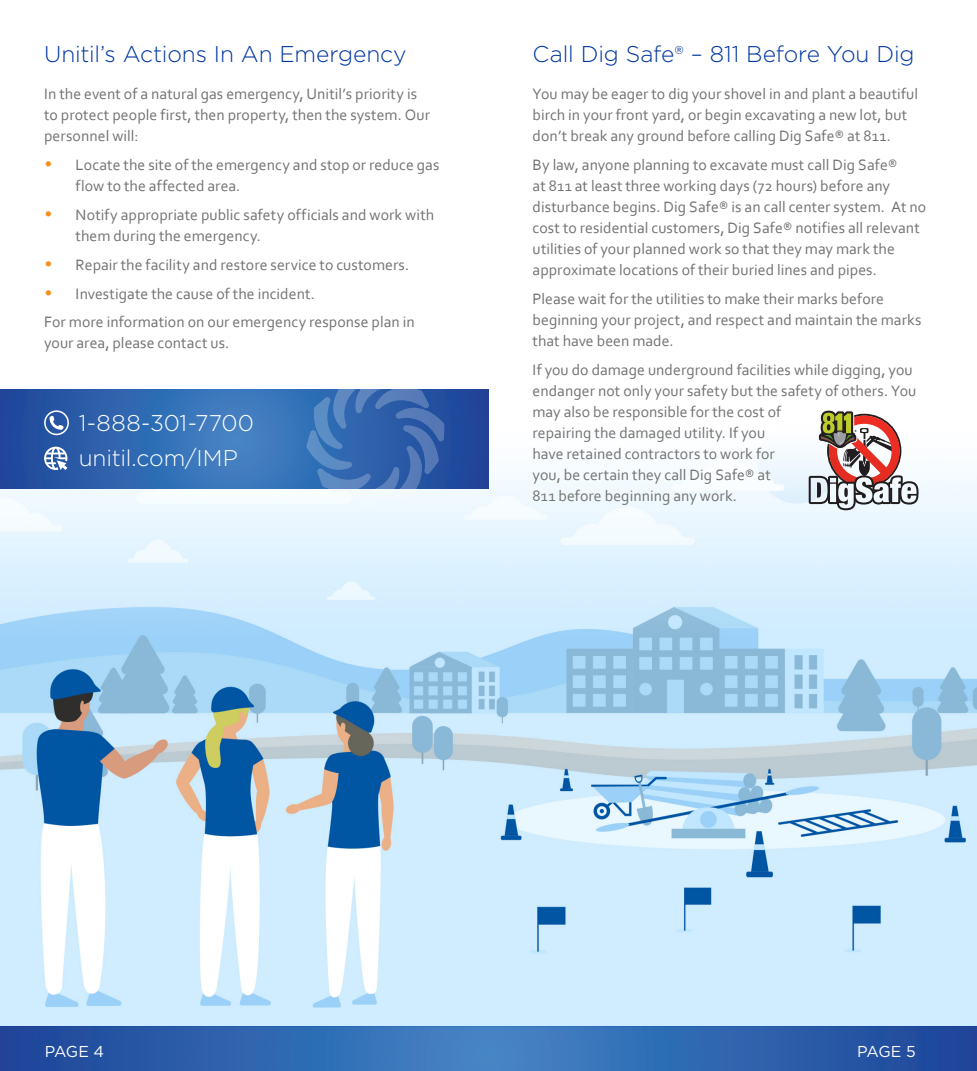
<style>
.page{position:relative;width:977px;height:1071px;background:#fff}
.page>*{position:absolute;margin:0;border:0;box-sizing:border-box;transform-origin:0 0}
.t1{font:300 22.75px "Gotham";letter-spacing:-.005em;color:#0036a0}
.t2{font:300 22.75px "Gotham";letter-spacing:-.005em;color:#fff}
.t3{font:15.75px/21px "Corbel";letter-spacing:.005em;color:#717271}
.t4{font:15.75px "Gotham";letter-spacing:-.04em;color:#fff}
.s1{font-family:"Gotham";font-weight:700;font-size:17.5px;color:#f4901d}
</style>
<div class="page">
<svg style="left:0;top:1027px;width:976px;height:44px;background:#2f64ae"></svg>
<img style="left:0;top:397px;width:976px;height:630px">
<svg style="left:808px;top:410px;width:110px;height:100px"></svg>
<svg style="left:0;top:389px;width:488px;height:100px;background:#2f64ae"></svg>
<svg style="left:44px;top:410px;width:25px;height:25px"></svg>
<svg style="left:44px;top:447px;width:23px;height:23px"></svg>
<svg style="left:306px;top:389px;width:138px;height:116px;background:#5680bc"></svg>
<p class="t1" style="left:44px;top:40px;width:364px">Unitil’s Actions In An Emergency</p>
<p class="t3" style="left:44px;top:83px;width:387px">In the event of a natural gas emergency, Unitil’s priority is to protect people first, then property, then the system. Our personnel will:</p>
<p class="t3" style="left:76px;top:154px;width:365px;text-indent:-32px"><span class="s1">•</span> Locate the site of the emergency and stop or reduce gas flow to the affected area.</p>
<p class="t3" style="left:76px;top:204px;width:360px;text-indent:-32px"><span class="s1">•</span> Notify appropriate public safety officials and work with them during the emergency.</p>
<p class="t3" style="left:44px;top:254px;width:367px"><span class="s1">•</span> Repair the facility and restore service to customers.</p>
<p class="t3" style="left:44px;top:282px;width:272px"><span class="s1">•</span> Investigate the cause of the incident.</p>
<p class="t3" style="left:44px;top:311px;width:372px">For more information on our emergency response plan in your area, please contact us.</p>
<p class="t2" style="left:79px;top:409px;width:177px">1-888-301-7700</p>
<p class="t2" style="left:79px;top:444px;width:161px">unitil.com/IMP</p>
<p class="t1" style="left:532px;top:40px;width:383px">Call Dig Safe® – 811 Before You Dig</p>
<p class="t3" style="left:532px;top:83px;width:387px">You may be eager to dig your shovel in and plant a beautiful birch in your front yard, or begin excavating a new lot, but don’t break any ground before calling Dig Safe® at 811.</p>
<p class="t3" style="left:532px;top:154px;width:395px">By law, anyone planning to excavate must call Dig Safe®<br>at 811 at least three working days (72 hours) before any disturbance begins. Dig Safe® is an call center system. At no cost to residential customers, Dig Safe® notifies all relevant utilities of your planned work so that they may mark the approximate locations of their buried lines and pipes.</p>
<p class="t3" style="left:532px;top:288px;width:390px">Please wait for the utilities to make their marks before beginning your project, and respect and maintain the marks that have been made.</p>
<p class="t3" style="left:532px;top:359px;width:385px">If you do damage underground facilities while digging, you endanger not only your safety but the safety of others. You may also be responsible for the cost of<br>repairing the damaged utility. If you<br>have retained contractors to work for<br>you, be certain they call Dig Safe® at<br>811 before beginning any work.</p>
<p class="t4" style="left:45px;top:1041px;width:61px">PAGE 4</p>
<p class="t4" style="left:857px;top:1041px;width:60px">PAGE 5</p>
</div>
